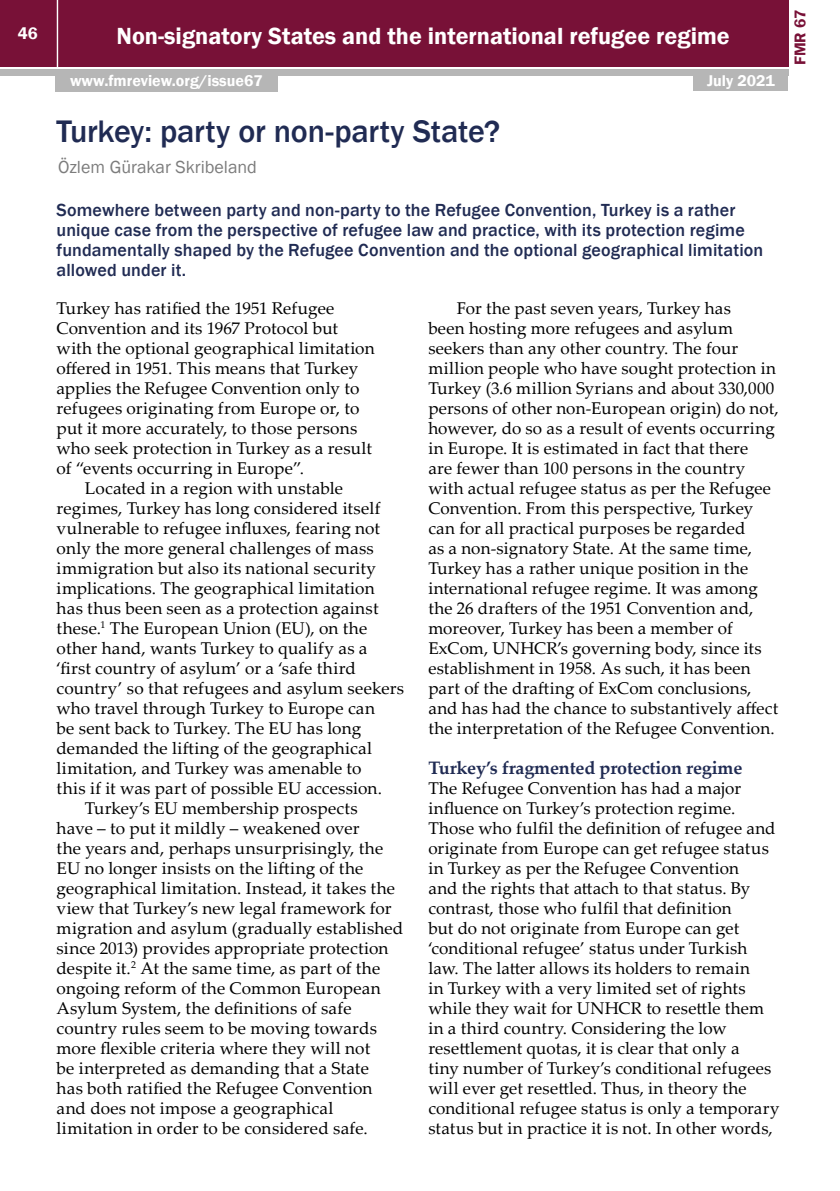
<style>
.page{position:relative;width:840px;height:1191px;background:#fff}
.page>*{position:absolute;margin:0;border:0;box-sizing:border-box;transform-origin:0 0}
.t1{font:500 32px "Franklin Gothic";letter-spacing:-.005em;color:#202b53}
.t2{font:600 24px "Franklin Gothic";color:#fff}
.t3{font:500 18px/20px "Franklin Gothic";letter-spacing:.01em;color:#202b53}
.t4{font:700 18px "Palatino Linotype";letter-spacing:-.01em;color:#202b53}
.t5{font:18px "Franklin Gothic";color:#7c7c7c}
.t6{font:17px/20px "Palatino Linotype";letter-spacing:.005em;color:#000}
.t7{font:600 17px "Franklin Gothic";color:#fff}
.t8{font:600 16px "Franklin Gothic";color:#fff}
.t9{font:600 16px "Franklin Gothic";color:#781137}
</style>
<div class="page">
<div style="left:0;top:0;width:787px;height:66px;background:#781137"></div>
<div style="left:0;top:69px;width:787px;height:6px;background:#b6b6b6"></div>
<hr style="left:57px;top:0;width:1px;height:67px;background:#fff">
<div style="left:55px;top:74px;width:222px;height:18px;background:#b6b6b6"></div>
<div style="left:693px;top:73px;width:94px;height:18px;background:#b6b6b6"></div>
<p class="t7" style="left:18px;top:23px;width:21px">46</p>
<h2 class="t2" style="left:116px;top:22px;width:614px">Non-signatory States and the international refugee regime</h2>
<p class="t8" style="left:70px;top:71px;width:194px">www.fmreview.org/issue67</p>
<p class="t8" style="left:706px;top:71px;width:69px">July 2021</p>
<h1 class="t1" style="left:57px;top:111px;width:445px">Turkey: party or non-party State?</h1>
<p class="t5" style="left:58px;top:156px;width:200px">Özlem Gürakar Skribeland</p>
<p class="t3" style="left:57px;top:200px;width:707px">Somewhere between party and non-party to the Refugee Convention, Turkey is a rather unique case from the perspective of refugee law and practice, with its protection regime fundamentally shaped by the Refugee Convention and the optional geographical limitation allowed under it.</p>
<p class="t6" style="left:57px;top:297px;width:279px">Turkey has ratified the 1951 Refugee</p>
<p class="t6" style="left:57px;top:317px;width:283px">Convention and its 1967 Protocol but</p>
<p class="t6" style="left:57px;top:337px;width:319px">with the optional geographical limitation</p>
<p class="t6" style="left:57px;top:357px;width:303px">offered in 1951. This means that Turkey</p>
<p class="t6" style="left:57px;top:377px;width:304px">applies the Refugee Convention only to</p>
<p class="t6" style="left:57px;top:397px;width:304px">refugees originating from Europe or, to</p>
<p class="t6" style="left:57px;top:417px;width:302px">put it more accurately, to those persons</p>
<p class="t6" style="left:57px;top:437px;width:317px">who seek protection in Turkey as a result</p>
<p class="t6" style="left:57px;top:457px;width:249px">of “events occurring in Europe”.</p>
<p class="t6" style="left:85px;top:477px;width:259px">Located in a region with unstable</p>
<p class="t6" style="left:57px;top:497px;width:325px">regimes, Turkey has long considered itself</p>
<p class="t6" style="left:57px;top:517px;width:325px">vulnerable to refugee influxes, fearing not</p>
<p class="t6" style="left:57px;top:537px;width:318px">only the more general challenges of mass</p>
<p class="t6" style="left:57px;top:557px;width:321px">immigration but also its national security</p>
<p class="t6" style="left:57px;top:577px;width:319px">implications. The geographical limitation</p>
<p class="t6" style="left:57px;top:597px;width:323px">has thus been seen as a protection against</p>
<p class="t6" style="left:57px;top:617px;width:312px">these.<sup>1</sup> The European Union (EU), on the</p>
<p class="t6" style="left:57px;top:637px;width:312px">other hand, wants Turkey to qualify as a</p>
<p class="t6" style="left:57px;top:657px;width:301px">‘first country of asylum’ or a ‘safe third</p>
<p class="t6" style="left:57px;top:677px;width:349px">country’ so that refugees and asylum seekers</p>
<p class="t6" style="left:57px;top:697px;width:320px">who travel through Turkey to Europe can</p>
<p class="t6" style="left:57px;top:717px;width:306px">be sent back to Turkey. The EU has long</p>
<p class="t6" style="left:57px;top:737px;width:317px">demanded the lifting of the geographical</p>
<p class="t6" style="left:57px;top:757px;width:306px">limitation, and Turkey was amenable to</p>
<p class="t6" style="left:57px;top:777px;width:327px">this if it was part of possible EU accession.</p>
<p class="t6" style="left:85px;top:797px;width:274px">Turkey’s EU membership prospects</p>
<p class="t6" style="left:57px;top:817px;width:304px">have – to put it mildly – weakened over</p>
<p class="t6" style="left:57px;top:837px;width:328px">the years and, perhaps unsurprisingly, the</p>
<p class="t6" style="left:57px;top:857px;width:308px">EU no longer insists on the lifting of the</p>
<p class="t6" style="left:57px;top:877px;width:340px">geographical limitation. Instead, it takes the</p>
<p class="t6" style="left:57px;top:897px;width:336px">view that Turkey’s new legal framework for</p>
<p class="t6" style="left:57px;top:917px;width:348px">migration and asylum (gradually established</p>
<p class="t6" style="left:57px;top:937px;width:333px">since 2013) provides appropriate protection</p>
<p class="t6" style="left:57px;top:957px;width:325px">despite it.<sup>2</sup> At the same time, as part of the</p>
<p class="t6" style="left:57px;top:977px;width:325px">ongoing reform of the Common European</p>
<p class="t6" style="left:57px;top:997px;width:296px">Asylum System, the definitions of safe</p>
<p class="t6" style="left:57px;top:1017px;width:322px">country rules seem to be moving towards</p>
<p class="t6" style="left:57px;top:1037px;width:315px">more flexible criteria where they will not</p>
<p class="t6" style="left:57px;top:1057px;width:314px">be interpreted as demanding that a State</p>
<p class="t6" style="left:57px;top:1077px;width:317px">has both ratified the Refugee Convention</p>
<p class="t6" style="left:57px;top:1097px;width:278px">and does not impose a geographical</p>
<p class="t6" style="left:57px;top:1117px;width:312px">limitation in order to be considered safe.</p>
<p class="t6" style="left:428px;top:297px;width:351px;text-indent:28px">For the past seven years, Turkey has<br>been hosting more refugees and asylum seekers than any other country. The four million people who have sought protection in Turkey (3.6 million Syrians and about 330,000 persons of other non-European origin) do not, however, do so as a result of events occurring in Europe. It is estimated in fact that there<br>are fewer than 100 persons in the country with actual refugee status as per the Refugee Convention. From this perspective, Turkey can for all practical purposes be regarded<br>as a non-signatory State. At the same time, Turkey has a rather unique position in the international refugee regime. It was among the 26 drafters of the 1951 Convention and, moreover, Turkey has been a member of ExCom, UNHCR’s governing body, since its establishment in 1958. As such, it has been part of the drafting of ExCom conclusions, and has had the chance to substantively affect the interpretation of the Refugee Convention.</p>
<p class="t4" style="left:428px;top:755px;width:315px">Turkey’s fragmented protection regime</p>
<p class="t6" style="left:428px;top:777px;width:352px">The Refugee Convention has had a major influence on Turkey’s protection regime.<br>Those who fulfil the definition of refugee and originate from Europe can get refugee status in Turkey as per the Refugee Convention<br>and the rights that attach to that status. By contrast, those who fulfil that definition<br>but do not originate from Europe can get ‘conditional refugee’ status under Turkish law. The latter allows its holders to remain<br>in Turkey with a very limited set of rights while they wait for UNHCR to resettle them in a third country. Considering the low resettlement quotas, it is clear that only a<br>tiny number of Turkey’s conditional refugees will ever get resettled. Thus, in theory the conditional refugee status is only a temporary status but in practice it is not. In other words,</p>
<p class="t9" style="left:789px;top:65px;width:57px;rotate:-90deg">FMR 67</p>
</div>
